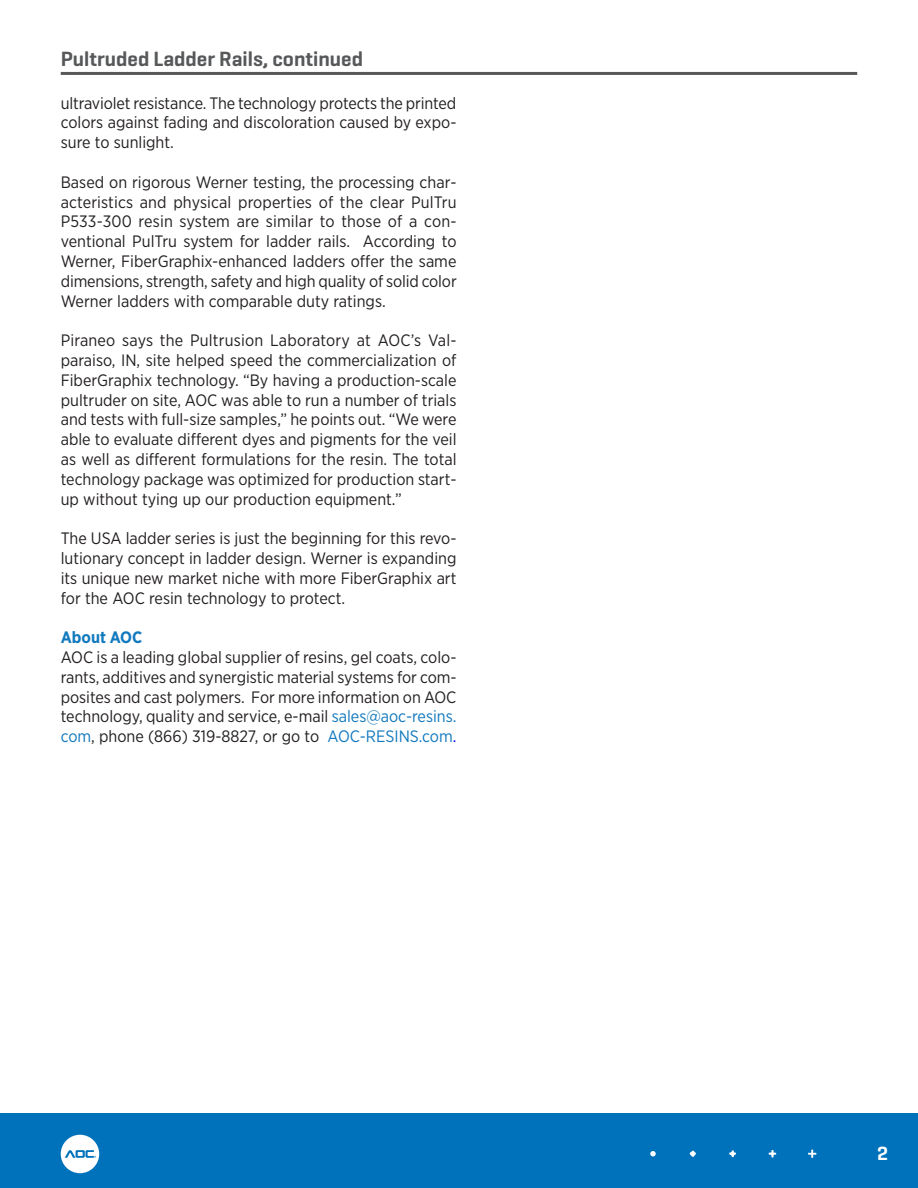
<style>
.page{position:relative;width:918px;height:1188px;background:#fff}
.page>*{position:absolute;margin:0;border:0;box-sizing:border-box;transform-origin:0 0}
.t1{font:600 21px "Geogrotesque";color:#57585a}
.t2{font:600 19.5px "Geogrotesque";color:#fff}
.t3{font:16.5px/19.8px "Gotham Narrow";color:#231f20;text-align:justify}
.t4{font:700 16.5px "Gotham Narrow";color:#1179be}
.s1{color:#1179be}
.s2{color:#00f}
</style>
<div class="page">
<div style="left:0;top:1114px;width:918px;height:74px;background:#0072bc"></div>
<hr style="left:61px;top:72px;width:796px;height:3px;background:#57585a">
<svg style="left:61px;top:1135px;width:38px;height:38px"></svg>
<svg style="left:808px;top:1150px;width:8px;height:8px"></svg>
<svg style="left:769px;top:1150px;width:7px;height:7px"></svg>
<svg style="left:729px;top:1150px;width:7px;height:7px"></svg>
<svg style="left:690px;top:1151px;width:6px;height:6px"></svg>
<svg style="left:650px;top:1151px;width:6px;height:5px"></svg>
<p class="t1" style="left:61px;top:46px;width:304px">Pultruded Ladder Rails, continued</p>
<p class="t3" style="left:61px;top:93px;width:397px">ultraviolet resistance. The technology protects the printed colors against fading and discoloration caused by expo&shy;sure to sunlight.</p>
<p class="t3" style="left:61px;top:172px;width:398px">Based on rigorous Werner testing, the processing char&shy;acteristics and physical properties of the clear PulTru P533-300 resin system are similar to those of a con&shy;ventional PulTru system for ladder rails. According to Werner, FiberGraphix-enhanced ladders offer the same dimensions, strength, safety and high quality of solid color Werner ladders with comparable duty ratings.</p>
<p class="t3" style="left:61px;top:330px;width:397px">Piraneo says the Pultrusion Laboratory at AOC’s Val&shy;paraiso, IN, site helped speed the commercialization of FiberGraphix technology. “By having a production-scale pultruder on site, AOC was able to run a number of trials and tests with full-size samples,” he points out. “We were able to evaluate different dyes and pigments for the veil as well as different formulations for the resin. The total technology package was optimized for production start&shy;up without tying up our production equipment.”</p>
<p class="t3" style="left:61px;top:528px;width:397px">The USA ladder series is just the beginning for this revo&shy;lutionary concept in ladder design. Werner is expanding its unique new market niche with more FiberGraphix art for the AOC resin technology to protect.</p>
<p class="t4" style="left:61px;top:627px;width:83px">About AOC</p>
<p class="t3" style="left:61px;top:647px;width:397px">AOC is a leading global supplier of resins, gel coats, colo&shy;rants, additives and synergistic material systems for com&shy;posites and cast polymers. For more information on AOC technology, quality and service, e-mail <span class="s1">sales@aoc-resins. com</span>, phone (866) 319-8827, or go to <span class="s1">AOC-RESINS.com</span><span class="s2">.</span></p>
<p class="t2" style="left:877px;top:1141px;width:12px">2</p>
</div>
